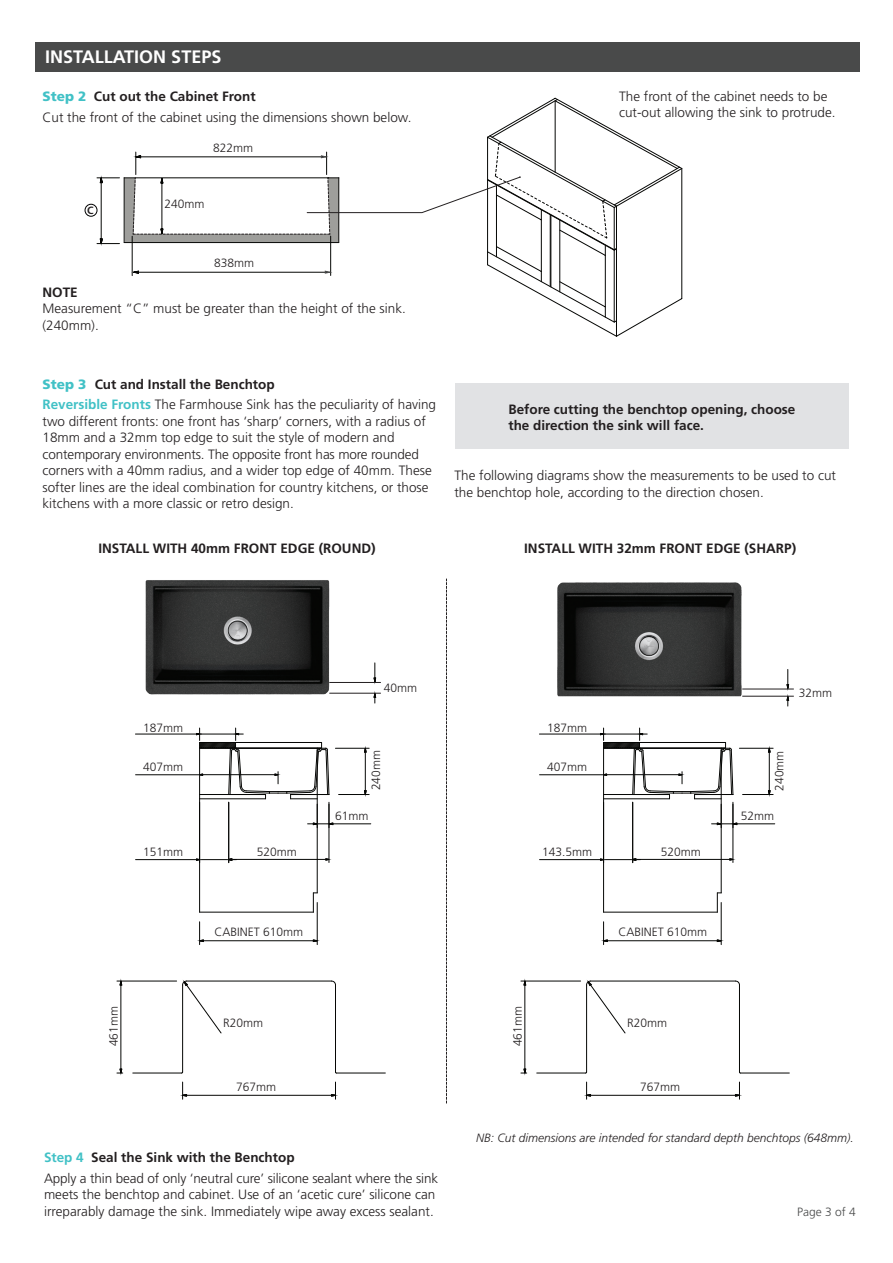
<style>
.page{position:relative;width:893px;height:1263px;background:#fff}
.page>*{position:absolute;margin:0;border:0;box-sizing:border-box;transform-origin:0 0}
.t1{font:700 18px "Frutiger LT Std";color:#fff}
.t2{font:300 13.5px/16.5px "Frutiger LT Std";color:#231f20}
.t3{font:700 13.5px/16.5px "Frutiger LT Std";color:#231f20}
.t4{font:300 12px "Frutiger LT Std";color:#231f20}
.t5{font:italic 300 12px "Frutiger LT Std";color:#231f20}
.t6{font:300 12px "Frutiger LT Std";color:#494a4a}
.t7{font:700 10.5px "Frutiger LT Std";color:#231f20}
.s1{font-weight:900;color:#41c1c6}
.s2{font-weight:700}
.s3{font-weight:700;color:#41c1c6}
</style>
<div class="page">
<div style="left:455px;top:383px;width:393px;height:66px;background:#e1e2e4"></div>
<svg style="left:446px;top:579px;width:1px;height:524px"></svg>
<hr style="left:590px;top:981px;width:145px;height:1px;background:#050604">
<hr style="left:590px;top:1095px;width:145px;height:1px;background:#050604">
<hr style="left:740px;top:1073px;width:49px;height:1px;background:#050604">
<hr style="left:537px;top:1073px;width:48px;height:1px;background:#050604">
<hr style="left:586px;top:985px;width:1px;height:87px;background:#050604">
<hr style="left:739px;top:985px;width:1px;height:87px;background:#050604">
<svg style="left:586px;top:980px;width:39px;height:53px"></svg>
<svg style="left:585px;top:1082px;width:6px;height:17px"></svg>
<hr style="left:521px;top:981px;width:60px;height:1px;background:#050604">
<hr style="left:525px;top:985px;width:1px;height:84px;background:#050604">
<svg style="left:735px;top:1082px;width:6px;height:17px"></svg>
<svg style="left:521px;top:1069px;width:6px;height:6px"></svg>
<hr style="left:721px;top:902px;width:1px;height:42px;background:#050604">
<hr style="left:607px;top:940px;width:110px;height:1px;background:#050604">
<svg style="left:717px;top:893px;width:4px;height:19px"></svg>
<hr style="left:721px;top:748px;width:1px;height:145px;background:#050604">
<hr style="left:603px;top:748px;width:1px;height:164px;background:#050604">
<hr style="left:604px;top:912px;width:113px;height:1px;background:#050604">
<svg style="left:602px;top:922px;width:6px;height:22px"></svg>
<hr style="left:739px;top:748px;width:34px;height:1px;background:#050604">
<hr style="left:743px;top:794px;width:30px;height:1px;background:#050604">
<hr style="left:769px;top:752px;width:1px;height:39px;background:#050604">
<svg style="left:717px;top:939px;width:6px;height:3px"></svg>
<hr style="left:737px;top:823px;width:38px;height:1px;background:#050604">
<hr style="left:733px;top:802px;width:1px;height:60px;background:#050604">
<hr style="left:636px;top:859px;width:94px;height:1px;background:#050604">
<hr style="left:632px;top:802px;width:1px;height:61px;background:#050604">
<hr style="left:539px;top:859px;width:61px;height:1px;background:#050604">
<hr style="left:539px;top:774px;width:66px;height:1px;background:#050604">
<hr style="left:539px;top:734px;width:66px;height:1px;background:#050604">
<svg style="left:600px;top:858px;width:40px;height:3px"></svg>
<svg style="left:600px;top:728px;width:137px;height:100px"></svg>
<img style="left:557px;top:582px;width:195px;height:115px">
<img style="left:145px;top:580px;width:210px;height:115px">
<svg style="left:374px;top:691px;width:2px;height:12px"></svg>
<svg style="left:374px;top:663px;width:2px;height:21px"></svg>
<hr style="left:329px;top:693px;width:52px;height:1px;background:#231f20">
<hr style="left:329px;top:682px;width:52px;height:1px;background:#231f20">
<svg style="left:787px;top:669px;width:2px;height:37px"></svg>
<hr style="left:742px;top:696px;width:52px;height:1px;background:#231f20">
<hr style="left:742px;top:689px;width:52px;height:1px;background:#231f20">
<hr style="left:187px;top:981px;width:144px;height:1px;background:#050604">
<hr style="left:187px;top:1095px;width:144px;height:1px;background:#050604">
<hr style="left:336px;top:1073px;width:49px;height:1px;background:#050604">
<hr style="left:133px;top:1073px;width:49px;height:1px;background:#050604">
<hr style="left:182px;top:985px;width:1px;height:87px;background:#050604">
<hr style="left:335px;top:985px;width:1px;height:87px;background:#050604">
<svg style="left:182px;top:980px;width:39px;height:53px"></svg>
<svg style="left:181px;top:1082px;width:6px;height:17px"></svg>
<hr style="left:117px;top:981px;width:60px;height:1px;background:#050604">
<hr style="left:121px;top:985px;width:1px;height:84px;background:#050604">
<svg style="left:331px;top:1082px;width:6px;height:17px"></svg>
<svg style="left:117px;top:1069px;width:6px;height:5px"></svg>
<hr style="left:317px;top:902px;width:1px;height:42px;background:#050604">
<hr style="left:203px;top:940px;width:110px;height:1px;background:#050604">
<svg style="left:313px;top:893px;width:4px;height:19px"></svg>
<hr style="left:317px;top:748px;width:1px;height:145px;background:#050604">
<hr style="left:199px;top:748px;width:1px;height:164px;background:#050604">
<hr style="left:200px;top:912px;width:113px;height:1px;background:#050604">
<svg style="left:198px;top:922px;width:6px;height:22px"></svg>
<hr style="left:335px;top:748px;width:34px;height:1px;background:#050604">
<hr style="left:339px;top:794px;width:30px;height:1px;background:#050604">
<hr style="left:365px;top:752px;width:1px;height:39px;background:#050604">
<hr style="left:333px;top:823px;width:38px;height:1px;background:#050604">
<hr style="left:329px;top:802px;width:1px;height:60px;background:#050604">
<hr style="left:232px;top:859px;width:94px;height:1px;background:#050604">
<hr style="left:228px;top:802px;width:1px;height:61px;background:#050604">
<hr style="left:136px;top:859px;width:60px;height:1px;background:#050604">
<hr style="left:136px;top:774px;width:65px;height:1px;background:#050604">
<hr style="left:135px;top:734px;width:66px;height:1px;background:#050604">
<svg style="left:196px;top:858px;width:40px;height:3px"></svg>
<svg style="left:196px;top:728px;width:137px;height:100px"></svg>
<div style="left:35px;top:43px;width:825px;height:29px;background:#494a4a"></div>
<div style="left:85px;top:204px;width:12px;height:12px;border:1px solid #000;border-radius:50%"></div>
<svg style="left:97px;top:98px;width:586px;height:239px"></svg>
<h1 class="t1" style="left:45px;top:47px;width:178px">INSTALLATION STEPS</h1>
<p class="t2" style="left:43px;top:86px;width:370px;line-height:20.7px"><span class="s1">Step 2</span> <span class="s2">Cut out the Cabinet Front<br></span>Cut the front of the cabinet using the dimensions shown below.</p>
<p class="t7" style="left:87px;top:204px;width:8px">C</p>
<p class="t4" style="left:213px;top:141px;width:42px">822mm</p>
<p class="t4" style="left:164px;top:197px;width:42px">240mm</p>
<p class="t4" style="left:214px;top:256px;width:42px">838mm</p>
<p class="t3" style="left:43px;top:284px;width:37px">NOTE</p>
<p class="t2" style="left:43px;top:300px;width:365px">Measurement “C” must be greater than the height of the sink. (240mm).</p>
<p class="t2" style="left:43px;top:374px;width:395px;line-height:20.7px"><span class="s1">Step 3</span> <span class="s2">Cut and Install the Benchtop<br></span><span class="s3">Reversible Fronts</span> The Farmhouse Sink has the peculiarity of having</p>
<p class="t2" style="left:43px;top:413px;width:391px">two different fronts: one front has ‘sharp’ corners, with a radius of 18mm and a 32mm top edge to suit the style of modern and contemporary environments. The opposite front has more rounded corners with a 40mm radius, and a wider top edge of 40mm. These softer lines are the ideal combination for country kitchens, or those kitchens with a more classic or retro design.</p>
<p class="t3" style="left:98px;top:540px;width:279px">INSTALL WITH 40mm FRONT EDGE (ROUND)</p>
<p class="t2" style="left:619px;top:88px;width:218px">The front of the cabinet needs to be cut-out allowing the sink to protrude.</p>
<p class="t3" style="left:508px;top:401px;width:289px">Before cutting the benchtop opening, choose the direction the sink will face.</p>
<p class="t2" style="left:454px;top:467px;width:383px">The following diagrams show the measurements to be used to cut the benchtop hole, according to the direction chosen.</p>
<p class="t3" style="left:524px;top:540px;width:273px">INSTALL WITH 32mm FRONT EDGE (SHARP)</p>
<p class="t4" style="left:384px;top:681px;width:35px">40mm</p>
<p class="t4" style="left:799px;top:686px;width:35px">32mm</p>
<p class="t4" style="left:143px;top:721px;width:42px">187mm</p>
<p class="t4" style="left:547px;top:721px;width:42px">187mm</p>
<p class="t4" style="left:143px;top:760px;width:42px">407mm</p>
<p class="t4" style="left:369px;top:790px;width:42px;rotate:-90deg">240mm</p>
<p class="t4" style="left:547px;top:760px;width:42px">407mm</p>
<p class="t4" style="left:773px;top:791px;width:42px;rotate:-90deg">240mm</p>
<p class="t4" style="left:335px;top:809px;width:35px">61mm</p>
<p class="t4" style="left:741px;top:809px;width:35px">52mm</p>
<p class="t4" style="left:143px;top:845px;width:42px">151mm</p>
<p class="t4" style="left:257px;top:845px;width:42px">520mm</p>
<p class="t4" style="left:542px;top:845px;width:52px">143.5mm</p>
<p class="t4" style="left:661px;top:845px;width:42px">520mm</p>
<p class="t4" style="left:214px;top:925px;width:90px">CABINET 610mm</p>
<p class="t4" style="left:618px;top:925px;width:90px">CABINET 610mm</p>
<p class="t4" style="left:107px;top:1046px;width:42px;rotate:-90deg">461mm</p>
<p class="t4" style="left:223px;top:1016px;width:42px">R20mm</p>
<p class="t4" style="left:511px;top:1046px;width:42px;rotate:-90deg">461mm</p>
<p class="t4" style="left:627px;top:1016px;width:42px">R20mm</p>
<p class="t4" style="left:236px;top:1080px;width:42px">767mm</p>
<p class="t4" style="left:640px;top:1080px;width:42px">767mm</p>
<p class="t5" style="left:476px;top:1131px;width:379px">NB: Cut dimensions are intended for standard depth benchtops (648mm).</p>
<p class="t2" style="left:44px;top:1147px;width:396px;line-height:20.7px"><span class="s3">Step 4</span> <span class="s2">Seal the Sink with the Benchtop<br></span>Apply a thin bead of only ‘neutral cure’ silicone sealant where the sink</p>
<p class="t2" style="left:44px;top:1186px;width:393px">meets the benchtop and cabinet. Use of an ‘acetic cure’ silicone can irreparably damage the sink. Immediately wipe away excess sealant.</p>
<p class="t6" style="left:797px;top:1205px;width:60px">Page 3 of 4</p>
</div>
